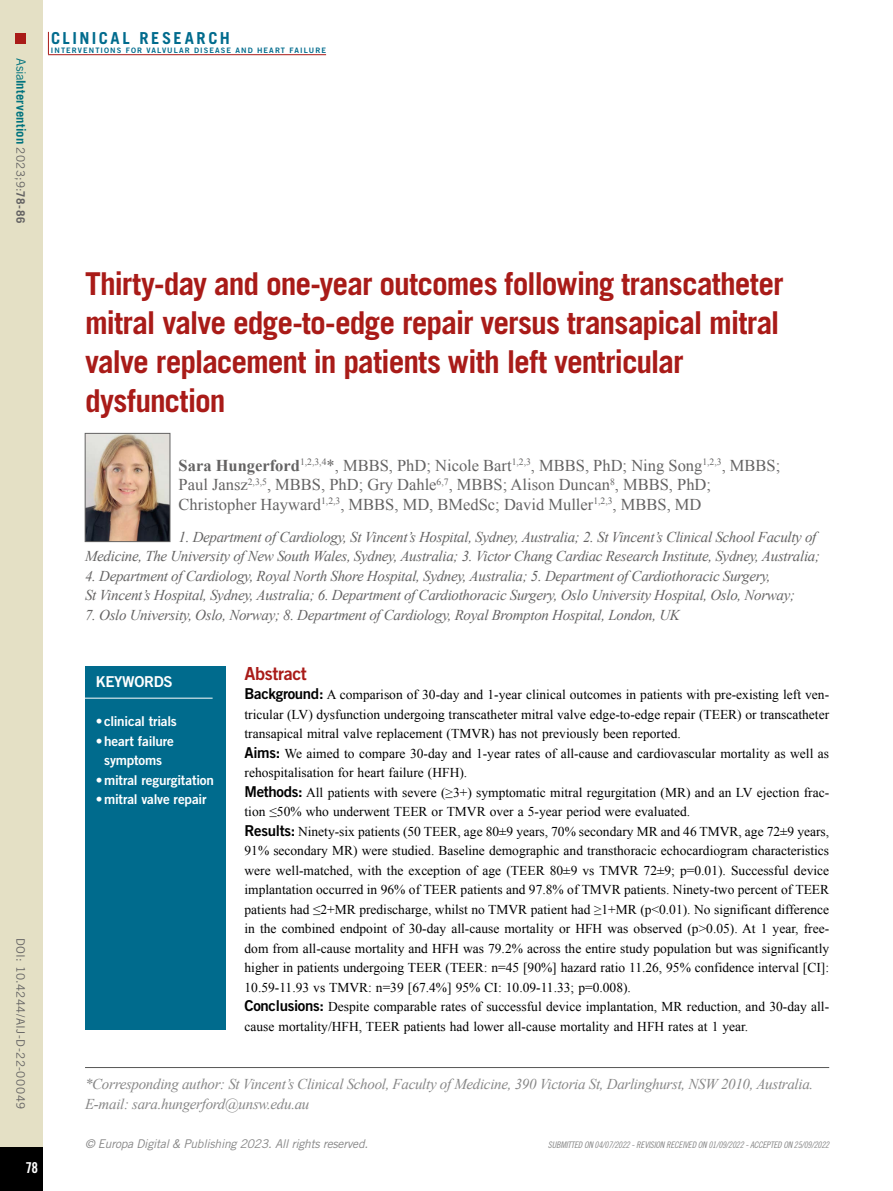
<style>
.page{position:relative;width:893px;height:1191px;background:#fff}
.page>*{position:absolute;margin:0;border:0;box-sizing:border-box;transform-origin:0 0}
.t1{font:700 31.5px/39px "Trade Gothic LT Std";letter-spacing:-.03em;color:#a91b18}
.t2{font:18px "Trade Gothic LT Std Bd 2";letter-spacing:-.02em;color:#a91b18}
.t3{font:16.5px/19.5px "Times New Roman";color:#646363}
.t4{font:700 16.5px "Trade Gothic LT Std";letter-spacing:.155em;color:#006b8d}
.t5{font:italic 15px/19.5px "Times New Roman";letter-spacing:-.02em;color:#646363;text-align:right}
.t6{font:italic 15px/19.5px "Times New Roman";letter-spacing:-.02em;color:#878787}
.t7{font:15px "Trade Gothic LT Std Bd 2";letter-spacing:-.02em;color:#fff}
.t8{font:15px "Trade Gothic LT Std Bd Cn 20";color:#fff}
.t9{font:13.5px/19.5px "Times New Roman";color:#000}
.t10{font:13.5px/19.5px "Trade Gothic LT Std Bd 2";letter-spacing:-.015em;color:#fff;text-align:center}
.t11{font:700 12.75px "Trade Gothic LT Std";letter-spacing:.005em;color:#00737e}
.t12{font:italic 12px "Trade Gothic LT Std";letter-spacing:-.02em;color:#878787}
.t13{font:11.7px "Trade Gothic LT Std";letter-spacing:.03em;color:#646363}
.t14{font:9px "Trade Gothic LT Std Cn 18 Obl";letter-spacing:-.02em;color:#878787}
.t15{font:7.5px "Trade Gothic LT Std Bd 2";letter-spacing:.145em;color:#006b8d}
.s1{font-weight:400}
.s2{font-weight:400;font-size:11.7px;color:#646363}
.s3{font-size:11.7px;color:#646363}
.s4{font-weight:700}
.s5{font-family:"Trade Gothic LT Std Bd 2";font-size:15px}
</style>
<div class="page">
<div style="left:0;top:0;width:43px;height:1191px;background:#e4e0c5"></div>
<svg style="left:48px;top:32px;width:1px;height:22px"></svg>
<hr style="left:48px;top:54px;width:278px;height:1px;background:#a91b18">
<div style="left:0;top:1147px;width:43px;height:44px;background:#000"></div>
<div style="left:16px;top:34px;width:10px;height:10px;background:#a91b18"></div>
<hr style="left:85px;top:1067px;width:744px;height:1px;background:#575756">
<div style="left:85px;top:665px;width:140px;height:364px;background:#006b8d"></div>
<hr style="left:83px;top:698px;width:130px;height:1px;background:#fff">
<img style="left:87px;top:435px;width:81px;height:105px">
<div style="left:85px;top:433px;width:85px;height:109px;border:1px solid #646363"></div>
<p class="t11" style="left:29px;top:58px;width:167px;rotate:90deg"><span class="s1">Asia</span>Intervention <span class="s2">2023;9:</span><span class="s3">78-86</span></p>
<p class="t4" style="left:51px;top:28px;width:180px">CLINICAL RESEARCH</p>
<p class="t15" style="left:51px;top:45px;width:277px">INTERVENTIONS FOR VALVULAR DISEASE AND HEART FAILURE</p>
<p class="t13" style="left:28px;top:937px;width:172px;rotate:90deg">DOI: 10.4244/AIJ-D-22-00049</p>
<p class="t8" style="left:26px;top:1158px;width:14px">78</p>
<h1 class="t1" style="left:85px;top:264px;width:700px">Thirty-day and one-year outcomes following transcatheter mitral valve edge-to-edge repair versus transapical mitral valve replacement in patients with left ventricular dysfunction</h1>
<p class="t3" style="left:179px;top:455px;width:603px"><span class="s4">Sara Hungerford</span><sup>1,2,3,4</sup>*, MBBS, PhD; Nicole Bart<sup>1,2,3</sup>, MBBS, PhD; Ning Song<sup>1,2,3</sup>, MBBS;<br>Paul Jansz<sup>2,3,5</sup>, MBBS, PhD; Gry Dahle<sup>6,7</sup>, MBBS; Alison Duncan<sup>8</sup>, MBBS, PhD;<br>Christopher Hayward<sup>1,2,3</sup>, MBBS, MD, BMedSc; David Muller<sup>1,2,3</sup>, MBBS, MD</p>
<p class="t5" style="left:85px;top:527px;width:736px">1. Department of Cardiology, St Vincent’s Hospital, Sydney, Australia; 2. St Vincent’s Clinical School Faculty of<br>Medicine, The University of New South Wales, Sydney, Australia; 3. Victor Chang Cardiac Research Institute, Sydney, Australia;</p>
<p class="t5" style="left:85px;top:566px;width:712px;text-align:left">4. Department of Cardiology, Royal North Shore Hospital, Sydney, Australia; 5. Department of Cardiothoracic Surgery,<br>St Vincent’s Hospital, Sydney, Australia; 6. Department of Cardiothoracic Surgery, Oslo University Hospital, Oslo, Norway;</p>
<p class="t5" style="left:85px;top:605px;width:596px">7. Oslo University, Oslo, Norway; 8. Department of Cardiology, Royal Brompton Hospital, London, UK</p>
<p class="t7" style="left:96px;top:672px;width:79px">KEYWORDS</p>
<p class="t10" style="left:96px;top:711px;width:83px">• clinical trials</p>
<p class="t10" style="left:96px;top:731px;width:80px">•heart failure symptoms</p>
<p class="t10" style="left:96px;top:770px;width:120px">•mitral regurgitation</p>
<p class="t10" style="left:96px;top:789px;width:112px">•mitral valve repair</p>
<h2 class="t2" style="left:244px;top:662px;width:64px">Abstract</h2>
<p class="t9" style="left:244px;top:684px;width:586px"><span class="s5">Background:</span> A comparison of 30-day and 1-year clinical outcomes in patients with pre-existing left ven&shy;tricular (LV) dysfunction undergoing transcatheter mitral valve edge-to-edge repair (TEER) or transcatheter transapical mitral valve replacement (TMVR) has not previously been reported.<br><span class="s5">Aims:</span> We aimed to compare 30-day and 1-year rates of all-cause and cardiovascular mortality as well as rehospitalisation for heart failure (HFH).<br><span class="s5">Methods:</span> All patients with severe (≥3+) symptomatic mitral regurgitation (MR) and an LV ejection frac&shy;tion ≤50% who underwent TEER or TMVR over a 5-year period were evaluated.<br><span class="s5">Results:</span> Ninety-six patients (50 TEER, age 80±9 years, 70% secondary MR and 46 TMVR, age 72±9 years, 91% secondary MR) were studied. Baseline demographic and transthoracic echocardiogram characteristics were well-matched, with the exception of age (TEER 80±9 vs TMVR 72±9; p=0.01). Successful device implantation occurred in 96% of TEER patients and 97.8% of TMVR patients. Ninety-two percent of TEER patients had ≤2+MR predischarge, whilst no TMVR patient had ≥1+MR (p&lt;0.01). No significant difference in the combined endpoint of 30-day all-cause mortality or HFH was observed (p&gt;0.05). At 1 year, free&shy;dom from all-cause mortality and HFH was 79.2% across the entire study population but was significantly higher in patients undergoing TEER (TEER: n=45 [90%] hazard ratio 11.26, 95% confidence interval [CI]:<br>10.59-11.93 vs TMVR: n=39 [67.4%] 95% CI: 10.09-11.33; p=0.008).<br><span class="s5">Conclusions:</span> Despite comparable rates of successful device implantation, MR reduction, and 30-day all&shy;cause mortality/HFH, TEER patients had lower all-cause mortality and HFH rates at 1 year.</p>
<p class="t6" style="left:85px;top:1074px;width:730px">*Corresponding author: St Vincent’s Clinical School, Faculty of Medicine, 390 Victoria St, Darlinghurst, NSW 2010, Australia.<br>E-mail: sara.hungerford@unsw.edu.au</p>
<p class="t12" style="left:85px;top:1137px;width:285px">© Europa Digital &amp; Publishing 2023. All rights reserved.</p>
<p class="t14" style="left:548px;top:1139px;width:283px">SUBMITTED ON 04/07/2022 - REVISION RECEIVED ON 01/09/2022 - ACCEPTED ON 25/09/2022</p>
</div>
